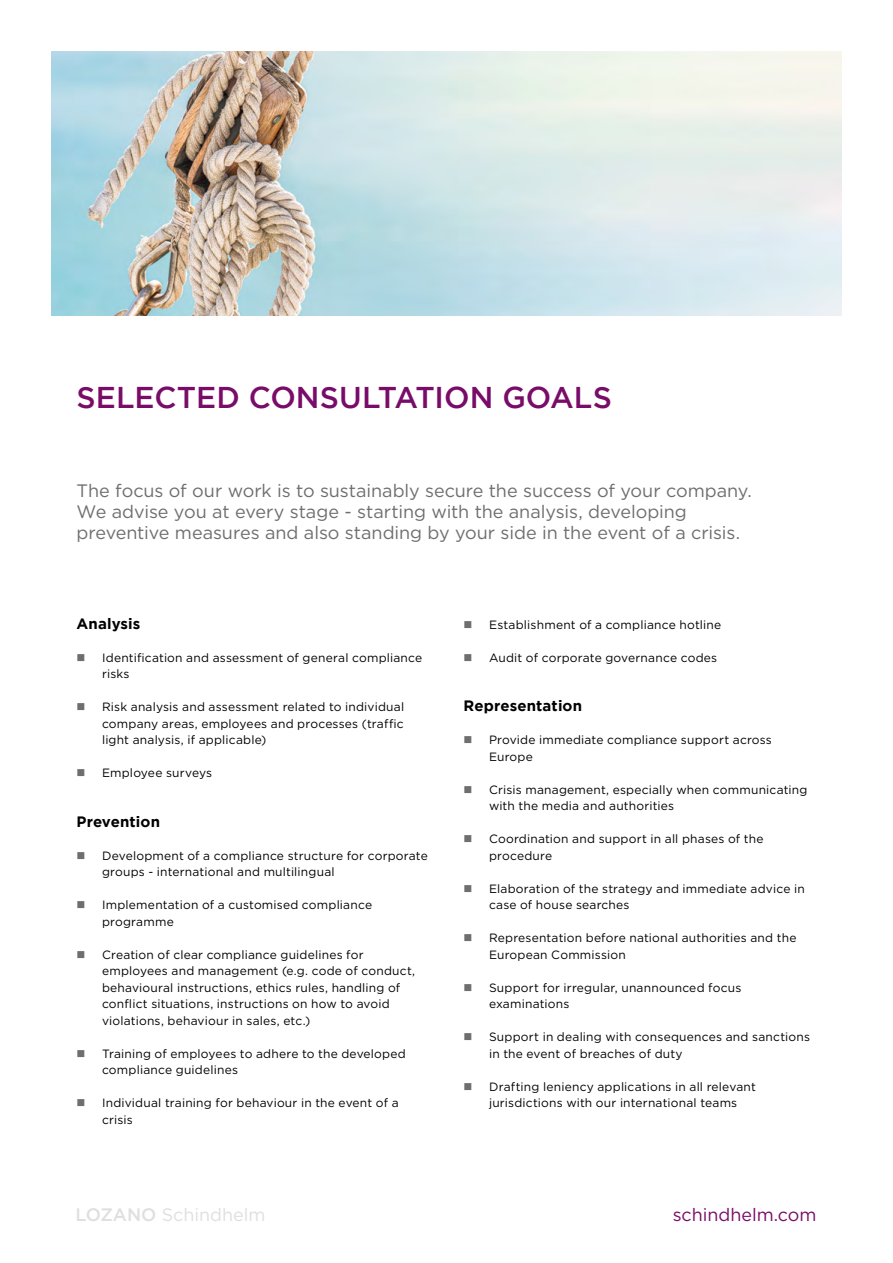
<style>
.page{position:relative;width:893px;height:1263px;background:#fff}
.page>*{position:absolute;margin:0;border:0;box-sizing:border-box;transform-origin:0 0}
.t1{font:500 30px "Gotham";color:#790c68}
.t2{font:18px/21px "Gotham HTF";letter-spacing:-.005em;color:#6e6e6e}
.t3{font:17.85px "Gotham HTF";color:#dedfdf}
.t4{font:17.85px "Gotham HTF";color:#790c68}
.t5{font:15px "Gotham HTF Bold 2";letter-spacing:.01em;color:#000}
.t6{font:12px/16.5px "Gotham HTF";letter-spacing:.015em;color:#000}
.s1{font-family:"Gotham HTF Medium 2"}
</style>
<div class="page">
<img style="left:51px;top:51px;width:791px;height:264px">
<h1 class="t1" style="left:77px;top:380px;width:537px">SELECTED CONSULTATION GOALS</h1>
<h2 class="t2" style="left:77px;top:479px;width:677px">The focus of our work is to sustainably secure the success of your company.<br>We advise you at every stage - starting with the analysis, developing preventive measures and also standing by your side in the event of a crisis.</h2>
<p class="t5" style="left:77px;top:615px;width:65px">Analysis</p>
<p class="t6" style="left:102px;top:649px;width:322px">Identification and assessment of general compliance risks</p>
<p class="t6" style="left:102px;top:698px;width:304px;text-align:justify">Risk analysis and assessment related to individual company areas, employees and processes (traffic light analysis, if applicable)</p>
<p class="t6" style="left:102px;top:764px;width:112px">Employee surveys</p>
<p class="t5" style="left:77px;top:813px;width:85px">Prevention</p>
<p class="t6" style="left:102px;top:847px;width:327px">Development of a compliance structure for corporate groups - international and multilingual</p>
<p class="t6" style="left:102px;top:896px;width:272px">Implementation of a customised compliance programme</p>
<p class="t6" style="left:102px;top:946px;width:314px">Creation of clear compliance guidelines for employees and management (e.g. code of conduct, behavioural instructions, ethics rules, handling of conflict situations, instructions on how to avoid violations, behaviour in sales, etc.)</p>
<p class="t6" style="left:102px;top:1045px;width:305px">Training of employees to adhere to the developed compliance guidelines</p>
<p class="t6" style="left:102px;top:1094px;width:298px">Individual training for behaviour in the event of a crisis</p>
<p class="t6" style="left:489px;top:616px;width:234px">Establishment of a compliance hotline</p>
<p class="t6" style="left:489px;top:649px;width:230px">Audit of corporate governance codes</p>
<p class="t5" style="left:463px;top:697px;width:120px">Representation</p>
<p class="t6" style="left:489px;top:731px;width:284px">Provide immediate compliance support across<br>Europe</p>
<p class="t6" style="left:489px;top:781px;width:320px">Crisis management, especially when communicating with the media and authorities</p>
<p class="t6" style="left:489px;top:830px;width:276px">Coordination and support in all phases of the procedure</p>
<p class="t6" style="left:489px;top:880px;width:317px">Elaboration of the strategy and immediate advice in case of house searches</p>
<p class="t6" style="left:489px;top:929px;width:309px">Representation before national authorities and the<br>European Commission</p>
<p class="t6" style="left:489px;top:979px;width:254px">Support for irregular, unannounced focus examinations</p>
<p class="t6" style="left:489px;top:1028px;width:323px">Support in dealing with consequences and sanctions in the event of breaches of duty</p>
<p class="t6" style="left:489px;top:1078px;width:268px">Drafting leniency applications in all relevant jurisdictions with our international teams</p>
<h3 class="t3" style="left:75px;top:1205px;width:192px"><span class="s1">LOZANO</span> Schindhelm</h3>
<h3 class="t4" style="left:673px;top:1205px;width:145px">schindhelm.com</h3>
</div>
